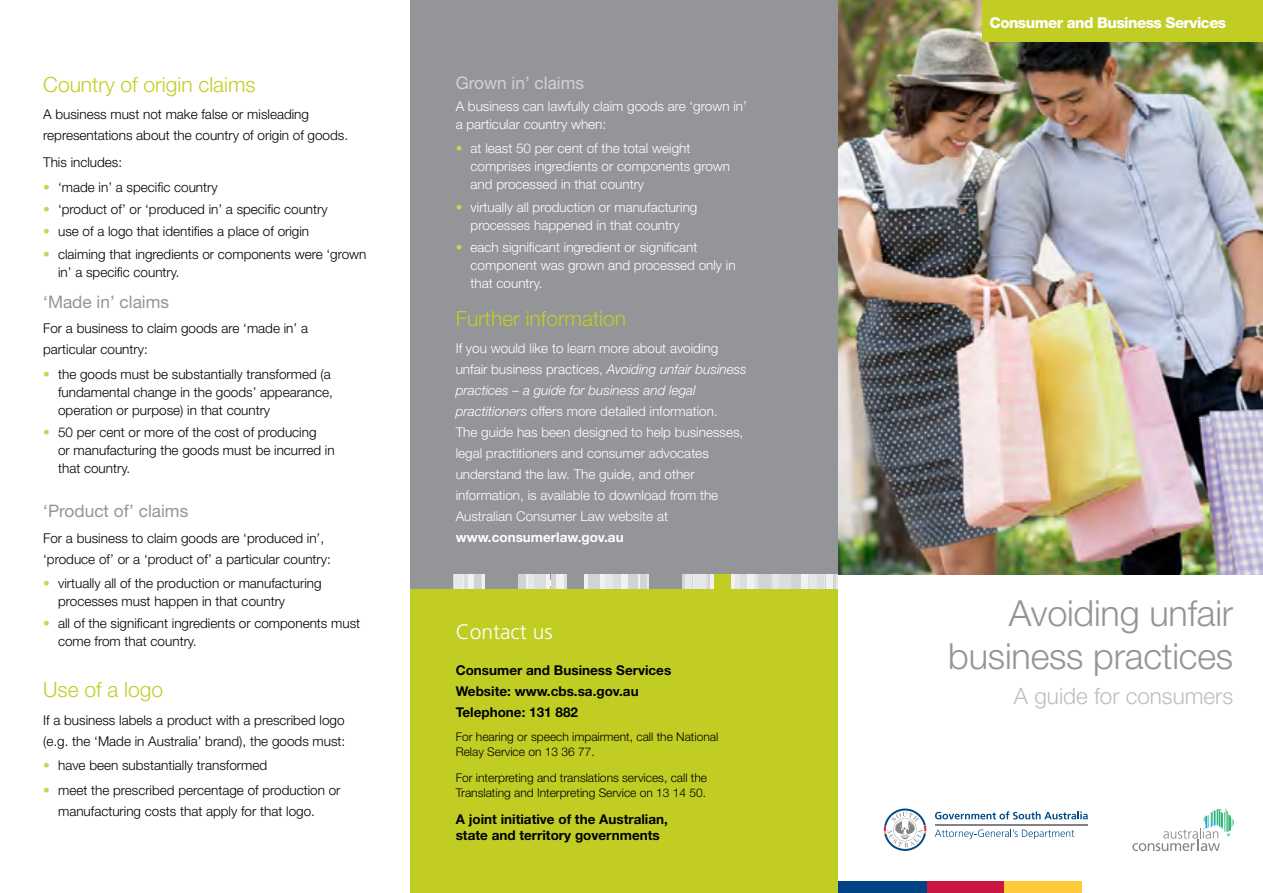
<style>
.page{position:relative;width:1263px;height:893px;background:#fff}
.page>*{position:absolute;margin:0;border:0;box-sizing:border-box;transform-origin:0 0}
.Functional_Title{font:300 36px/43.2px "Helvetica Neue";letter-spacing:-.005em;color:#939598;text-align:right}
.t1{font:900 condensed 31.95px "Helvetica";color:#221f1f;scale:.81 1}
.t2{font:300 condensed 27.75px "Helvetica";letter-spacing:.005em;color:#221f1f;scale:1.12 1}
.t3{font:300 condensed 27.75px "Helvetica";letter-spacing:.005em;color:#2b2523;scale:1.12 1}
.Functional_Title-2{font:300 22.5px "Helvetica Neue";color:#bcbec0}
.Subhead_1{font:300 21px "Helvetica Neue";color:#c2cd23}
.For_More_Information{font:300 21px "Frutiger";color:#fff}
.Subhead_2{font:17.25px "Helvetica Neue";color:#939598}
.Subhead_2-2{font:17.25px "Helvetica Neue";color:#d1d3d4}
.Secondary_device{font:800 15px "Helvetica Neue";letter-spacing:-.035em;color:#fff}
.Body_Copy{font:300 13.5px/21px "Helvetica Neue";color:#fff}
.Bullet_Points_Copy{font:300 13.5px/18px "Helvetica Neue";color:#000}
.Body_Copy-2{font:300 13.5px/21px "Helvetica Neue";color:#000}
.Bullet_Points_Copy-2{font:300 13.5px/18px "Helvetica Neue";color:#fff}
.Bullet_Points_Copy_l{font:300 13.5px/18px "Helvetica Neue";color:#000}
.Contact_Details{font:700 13.5px/21px "Helvetica Neue";color:#000}
.Other_Details{font:300 12px/15px "Helvetica Neue";color:#000}
.s1{font-weight:700;color:#ccd454}
.s2{font-style:italic}
.s3{font-weight:700}
</style>
<div class="page">
<div style="left:410px;top:0;width:428px;height:580px;background:#939598"></div>
<div style="left:410px;top:587px;width:428px;height:306px;background:#c2cd23"></div>
<div style="left:730px;top:574px;width:7px;height:14px;background:#f1f1f2"></div>
<div style="left:693px;top:574px;width:6px;height:14px;background:#f1f1f2"></div>
<div style="left:686px;top:574px;width:7px;height:14px;background:#e6e7e8"></div>
<div style="left:752px;top:574px;width:7px;height:14px;background:#e6e7e8"></div>
<div style="left:802px;top:574px;width:7px;height:14px;background:#dcddde"></div>
<hr style="left:835px;top:574px;width:3px;height:14px;background:#d1d3d4">
<div style="left:822px;top:574px;width:7px;height:14px;background:#d1d3d4"></div>
<div style="left:819px;top:574px;width:6px;height:14px;background:#e6e7e8"></div>
<div style="left:829px;top:574px;width:6px;height:14px;background:#d1d3d4"></div>
<div style="left:747px;top:574px;width:7px;height:14px;background:#f1f1f2"></div>
<div style="left:791px;top:574px;width:7px;height:14px;background:#d1d3d4"></div>
<div style="left:771px;top:574px;width:7px;height:14px;background:#dcddde"></div>
<div style="left:709px;top:574px;width:7px;height:14px;background:#f1f1f2"></div>
<div style="left:703px;top:574px;width:6px;height:14px;background:#d1d3d4"></div>
<div style="left:757px;top:574px;width:6px;height:14px;background:#dcddde"></div>
<div style="left:681px;top:574px;width:7px;height:14px;background:#d1d3d4"></div>
<div style="left:701px;top:574px;width:7px;height:14px;background:#dcddde"></div>
<div style="left:735px;top:574px;width:7px;height:14px;background:#e6e7e8"></div>
<div style="left:694px;top:574px;width:6px;height:14px;background:#e6e7e8"></div>
<div style="left:764px;top:574px;width:7px;height:14px;background:#d1d3d4"></div>
<div style="left:784px;top:574px;width:7px;height:14px;background:#dcddde"></div>
<div style="left:685px;top:574px;width:6px;height:14px;background:#e6e7e8"></div>
<div style="left:740px;top:574px;width:7px;height:14px;background:#dcddde"></div>
<div style="left:773px;top:574px;width:7px;height:14px;background:#e6e7e8"></div>
<div style="left:759px;top:574px;width:7px;height:14px;background:#d1d3d4"></div>
<div style="left:779px;top:574px;width:7px;height:14px;background:#dcddde"></div>
<div style="left:813px;top:574px;width:6px;height:14px;background:#e6e7e8"></div>
<div style="left:797px;top:574px;width:6px;height:14px;background:#d1d3d4"></div>
<div style="left:817px;top:574px;width:7px;height:14px;background:#dcddde"></div>
<div style="left:699px;top:574px;width:7px;height:14px;background:#e6e7e8"></div>
<div style="left:801px;top:574px;width:7px;height:14px;background:#f1f1f2"></div>
<div style="left:826px;top:574px;width:7px;height:14px;background:#f1f1f2"></div>
<div style="left:809px;top:574px;width:7px;height:14px;background:#e6e7e8"></div>
<div style="left:649px;top:574px;width:33px;height:14px;background:#939598"></div>
<div style="left:714px;top:574px;width:17px;height:14px;background:#c2cd23"></div>
<div style="left:410px;top:574px;width:43px;height:14px;background:#939598"></div>
<svg style="left:454px;top:574px;width:220px;height:15px"></svg>
<img style="left:836px;top:0;width:427px;height:893px">
<img style="left:836px;top:211px;width:427px;height:363px">
<p class="Subhead_1" style="left:43px;top:71px;width:214px">Country of origin claims</p>
<p class="Body_Copy-2" style="left:43px;top:103px;width:306px">A business must not make false or misleading representations about the country of origin of goods.</p>
<p class="Body_Copy-2" style="left:43px;top:152px;width:81px">This includes:</p>
<p class="Bullet_Points_Copy" style="left:43px;top:178px;width:176px"><span class="s1">•</span> ‘made in’ a specific country</p>
<p class="Bullet_Points_Copy" style="left:43px;top:200px;width:286px"><span class="s1">•</span> ‘product of’ or ‘produced in’ a specific country</p>
<p class="Bullet_Points_Copy" style="left:43px;top:222px;width:267px"><span class="s1">•</span> use of a logo that identifies a place of origin</p>
<p class="Bullet_Points_Copy" style="left:58px;top:244px;width:310px;text-indent:-15px"><span class="s1">•</span> claiming that ingredients or components were ‘grown in’ a specific country.</p>
<p class="Subhead_2" style="left:43px;top:292px;width:127px">‘Made in’ claims</p>
<p class="Body_Copy-2" style="left:43px;top:318px;width:266px">For a business to claim goods are ‘made in’ a particular country:</p>
<p class="Bullet_Points_Copy" style="left:58px;top:365px;width:276px;text-indent:-15px"><span class="s1">•</span> the goods must be substantially transformed (a fundamental change in the goods’ appearance, operation or purpose) in that country</p>
<p class="Bullet_Points_Copy_l" style="left:58px;top:423px;width:278px;text-indent:-15px"><span class="s1">•</span> 50 per cent or more of the cost of producing<br>or manufacturing the goods must be incurred in that country.</p>
<p class="Subhead_2" style="left:43px;top:501px;width:147px">‘Product of’ claims</p>
<p class="Body_Copy-2" style="left:43px;top:527px;width:289px">For a business to claim goods are ‘produced in’, ‘produce of’ or a ‘product of’ a particular country:</p>
<p class="Bullet_Points_Copy" style="left:58px;top:574px;width:265px;text-indent:-15px"><span class="s1">•</span> virtually all of the production or manufacturing processes must happen in that country</p>
<p class="Bullet_Points_Copy_l" style="left:58px;top:614px;width:304px;text-indent:-15px"><span class="s1">•</span> all of the significant ingredients or components must come from that country.</p>
<p class="Subhead_1" style="left:43px;top:677px;width:121px">Use of a logo</p>
<p class="Body_Copy-2" style="left:43px;top:709px;width:304px">If a business labels a product with a prescribed logo (e.g. the ‘Made in Australia’ brand), the goods must:</p>
<p class="Bullet_Points_Copy" style="left:43px;top:756px;width:225px"><span class="s1">•</span> have been substantially transformed</p>
<p class="Bullet_Points_Copy_l" style="left:58px;top:780px;width:284px;line-height:21px;text-indent:-15px"><span class="s1">•</span> meet the prescribed percentage of production or manufacturing costs that apply for that logo.</p>
<p class="t2" style="left:98px;top:233px;width:104px;rotate:90deg">Scale 1:20</p>
<p class="t1" style="left:144px;top:233px;width:53px;rotate:90deg">CBS</p>
<p class="t2" style="left:98px;top:389px;width:96px;rotate:90deg">JN 00000</p>
<p class="t3" style="left:98px;top:539px;width:111px;rotate:90deg">Page 1 of 1</p>
<p class="Subhead_2-2" style="left:456px;top:72px;width:130px">Grown in’ claims</p>
<p class="Body_Copy" style="left:456px;top:97px;width:293px;line-height:18px">A business can lawfully claim goods are ‘grown in’ a particular country when:</p>
<p class="Bullet_Points_Copy-2" style="left:471px;top:139px;width:261px;text-indent:-15px"><span class="s1">•</span> at least 50 per cent of the total weight comprises ingredients or components grown and processed in that country</p>
<p class="Bullet_Points_Copy-2" style="left:456px;top:197px;width:243px;text-align:center"><span class="s1">•</span> virtually all production or manufacturing processes happened in that country</p>
<p class="Bullet_Points_Copy-2" style="left:471px;top:238px;width:267px;text-indent:-15px"><span class="s1">•</span> each significant ingredient or significant component was grown and processed only in that country.</p>
<p class="Subhead_1" style="left:456px;top:306px;width:172px">Further information</p>
<p class="Body_Copy" style="left:456px;top:338px;width:293px">If you would like to learn more about avoiding unfair business practices, <span class="s2">Avoiding unfair business practices – a guide for business and legal practitioners</span> offers more detailed information.<br>The guide has been designed to help businesses, legal practitioners and consumer advocates understand the law. The guide, and other information, is available to download from the Australian Consumer Law website at <span class="s3">www.consumerlaw.gov.au</span></p>
<p class="For_More_Information" style="left:456px;top:620px;width:98px">Contact us</p>
<p class="Contact_Details" style="left:456px;top:659px;width:217px">Consumer and Business Services<br>Website: www.cbs.sa.gov.au<br>Telephone: 131 882</p>
<p class="Other_Details" style="left:456px;top:729px;width:264px">For hearing or speech impairment, call the National<br>Relay Service on 13 36 77.</p>
<p class="Other_Details" style="left:456px;top:770px;width:253px">For interpreting and translations services, call the<br>Translating and Interpreting Service on 13 14 50.</p>
<p class="Contact_Details" style="left:456px;top:811px;width:214px;line-height:16.5px">A joint initiative of the Australian, state and territory governments</p>
<p class="Secondary_device" style="left:989px;top:14px;width:238px">Consumer and Business Services</p>
<p class="Functional_Title" style="left:948px;top:591px;width:286px">Avoiding unfair business practices</p>
<p class="Functional_Title-2" style="left:1014px;top:683px;width:221px">A guide for consumers</p>
</div>
